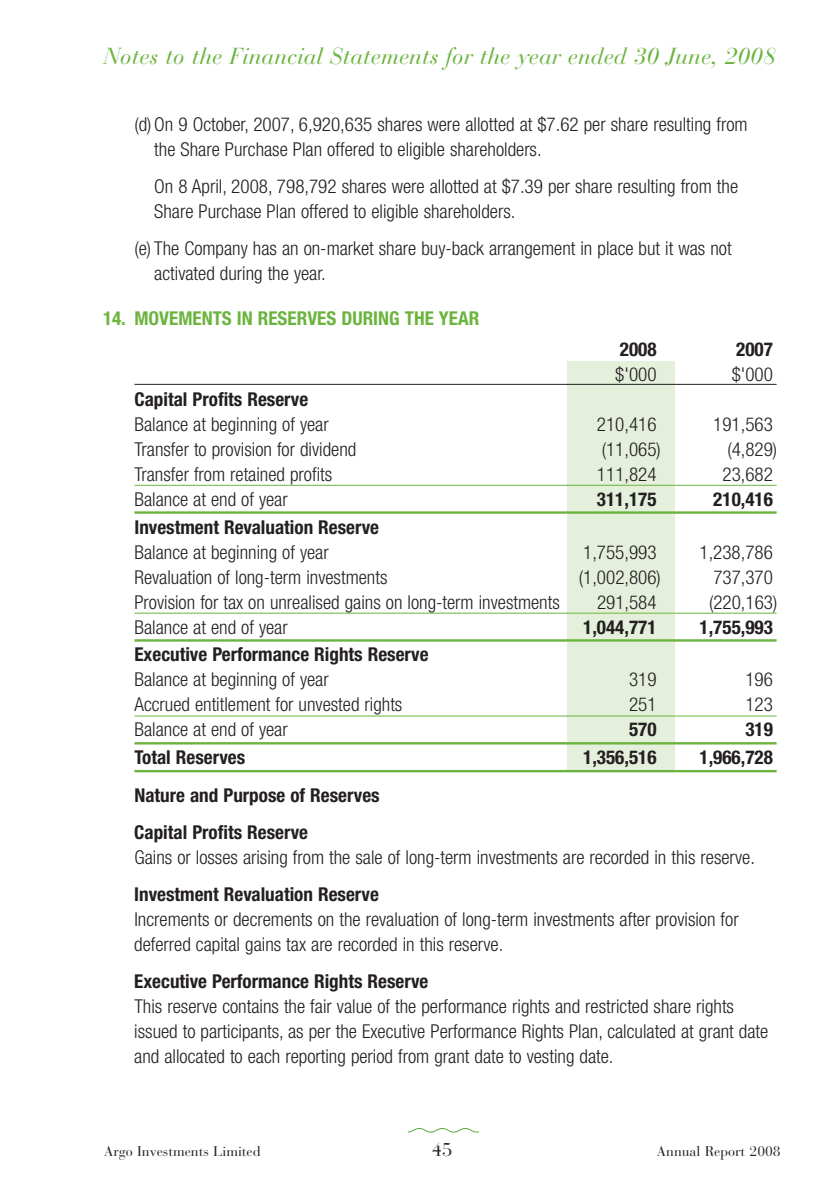
<style>
.page{position:relative;width:840px;height:1191px;background:#fff}
.page>*{position:absolute;margin:0;border:0;box-sizing:border-box;transform-origin:0 0}
.t1{font:italic 23px "Bauer Bodoni";color:#6cb43f}
.t2{font:300 condensed 19.2px/25px "Helvetica Neue";color:#231f20}
.t3{font:700 condensed 19.2px/37.2px "Helvetica Neue";color:#231f20}
.t4{font:700 condensed 19.2px "Helvetica Neue";color:#6cb43f}
.t5{font:18.4px "Bauer Bodoni";color:#231f20}
.t6{font:14px "Bauer Bodoni";color:#231f20}
</style>
<div class="page">
<div style="left:566px;top:361px;width:108px;height:410px;background:#e5f0dc"></div>
<svg style="left:407px;top:1128px;width:71px;height:4px"></svg>
<hr style="left:134px;top:384px;width:642px;height:1px;background:#231f20">
<hr style="left:134px;top:485px;width:642px;height:1px;background:#6cb43f">
<hr style="left:134px;top:511px;width:642px;height:3px;background:#6cb43f">
<hr style="left:134px;top:613px;width:642px;height:1px;background:#6cb43f">
<hr style="left:134px;top:639px;width:642px;height:2px;background:#6cb43f">
<hr style="left:134px;top:715px;width:642px;height:1px;background:#6cb43f">
<hr style="left:134px;top:742px;width:642px;height:2px;background:#6cb43f">
<hr style="left:134px;top:770px;width:642px;height:2px;background:#6cb43f">
<p class="t1" style="left:104px;top:47px;width:673px">Notes to the Financial Statements for the year ended 30 June, 2008</p>
<p class="t2" style="left:154px;top:113px;width:594px;text-indent:-20px">(d) On 9 October, 2007, 6,920,635 shares were allotted at $7.62 per share resulting from the Share Purchase Plan offered to eligible shareholders.</p>
<p class="t2" style="left:154px;top:175px;width:585px">On 8 April, 2008, 798,792 shares were allotted at $7.39 per share resulting from the<br>Share Purchase Plan offered to eligible shareholders.</p>
<p class="t2" style="left:154px;top:237px;width:578px;text-indent:-20px">(e) The Company has an on-market share buy-back arrangement in place but it was not activated during the year.</p>
<p class="t4" style="left:103px;top:311px;width:377px">14. MOVEMENTS IN RESERVES DURING THE YEAR</p>
<p class="t3" style="left:619px;top:332px;width:38px">2008</p>
<p class="t3" style="left:735px;top:332px;width:38px">2007</p>
<p class="t2" style="left:615px;top:363px;width:43px">$'000</p>
<p class="t2" style="left:731px;top:363px;width:43px">$'000</p>
<p class="t3" style="left:134px;top:382px;width:175px">Capital Profits Reserve</p>
<p class="t2" style="left:134px;top:413px;width:196px">Balance at beginning of year</p>
<p class="t2" style="left:596px;top:413px;width:61px">210,416</p>
<p class="t2" style="left:712px;top:413px;width:61px">191,563</p>
<p class="t2" style="left:134px;top:438px;width:223px">Transfer to provision for dividend</p>
<p class="t2" style="left:601px;top:438px;width:60px">(11,065)</p>
<p class="t2" style="left:727px;top:438px;width:51px">(4,829)</p>
<p class="t2" style="left:134px;top:463px;width:199px">Transfer from retained profits</p>
<p class="t2" style="left:596px;top:463px;width:61px">111,824</p>
<p class="t2" style="left:722px;top:463px;width:52px">23,682</p>
<p class="t2" style="left:134px;top:488px;width:155px">Balance at end of year</p>
<p class="t3" style="left:596px;top:482px;width:61px">311,175</p>
<p class="t3" style="left:713px;top:482px;width:61px">210,416</p>
<p class="t3" style="left:134px;top:510px;width:246px">Investment Revaluation Reserve</p>
<p class="t2" style="left:134px;top:541px;width:196px">Balance at beginning of year</p>
<p class="t2" style="left:583px;top:541px;width:75px">1,755,993</p>
<p class="t2" style="left:699px;top:541px;width:75px">1,238,786</p>
<p class="t2" style="left:134px;top:566px;width:254px">Revaluation of long-term investments</p>
<p class="t2" style="left:578px;top:566px;width:83px">(1,002,806)</p>
<p class="t2" style="left:713px;top:566px;width:61px">737,370</p>
<p class="t2" style="left:134px;top:591px;width:426px">Provision for tax on unrealised gains on long-term investments</p>
<p class="t2" style="left:596px;top:591px;width:61px">291,584</p>
<p class="t2" style="left:708px;top:591px;width:70px">(220,163)</p>
<p class="t2" style="left:134px;top:616px;width:155px">Balance at end of year</p>
<p class="t3" style="left:583px;top:610px;width:75px">1,044,771</p>
<p class="t3" style="left:699px;top:610px;width:75px">1,755,993</p>
<p class="t3" style="left:134px;top:637px;width:295px">Executive Performance Rights Reserve</p>
<p class="t2" style="left:134px;top:669px;width:196px">Balance at beginning of year</p>
<p class="t2" style="left:628px;top:669px;width:29px">319</p>
<p class="t2" style="left:745px;top:669px;width:29px">196</p>
<p class="t2" style="left:134px;top:694px;width:269px">Accrued entitlement for unvested rights</p>
<p class="t2" style="left:628px;top:694px;width:29px">251</p>
<p class="t2" style="left:745px;top:694px;width:29px">123</p>
<p class="t2" style="left:134px;top:719px;width:155px">Balance at end of year</p>
<p class="t3" style="left:628px;top:712px;width:29px">570</p>
<p class="t3" style="left:745px;top:712px;width:29px">319</p>
<p class="t3" style="left:134px;top:740px;width:112px">Total Reserves</p>
<p class="t3" style="left:583px;top:740px;width:75px">1,356,516</p>
<p class="t3" style="left:699px;top:740px;width:75px">1,966,728</p>
<p class="t3" style="left:134px;top:777px;width:247px">Nature and Purpose of Reserves<br>Capital Profits Reserve</p>
<p class="t2" style="left:134px;top:846px;width:621px">Gains or losses arising from the sale of long-term investments are recorded in this reserve.</p>
<p class="t3" style="left:134px;top:877px;width:246px">Investment Revaluation Reserve</p>
<p class="t2" style="left:134px;top:908px;width:605px">Increments or decrements on the revaluation of long-term investments after provision for deferred capital gains tax are recorded in this reserve.</p>
<p class="t3" style="left:134px;top:964px;width:295px">Executive Performance Rights Reserve</p>
<p class="t2" style="left:134px;top:995px;width:635px">This reserve contains the fair value of the performance rights and restricted share rights issued to participants, as per the Executive Performance Rights Plan, calculated at grant date and allocated to each reporting period from grant date to vesting date.</p>
<p class="t5" style="left:431px;top:1142px;width:22px">45</p>
<p class="t6" style="left:104px;top:1145px;width:158px">Argo Investments Limited</p>
<p class="t6" style="left:656px;top:1145px;width:125px">Annual Report 2008</p>
</div>
